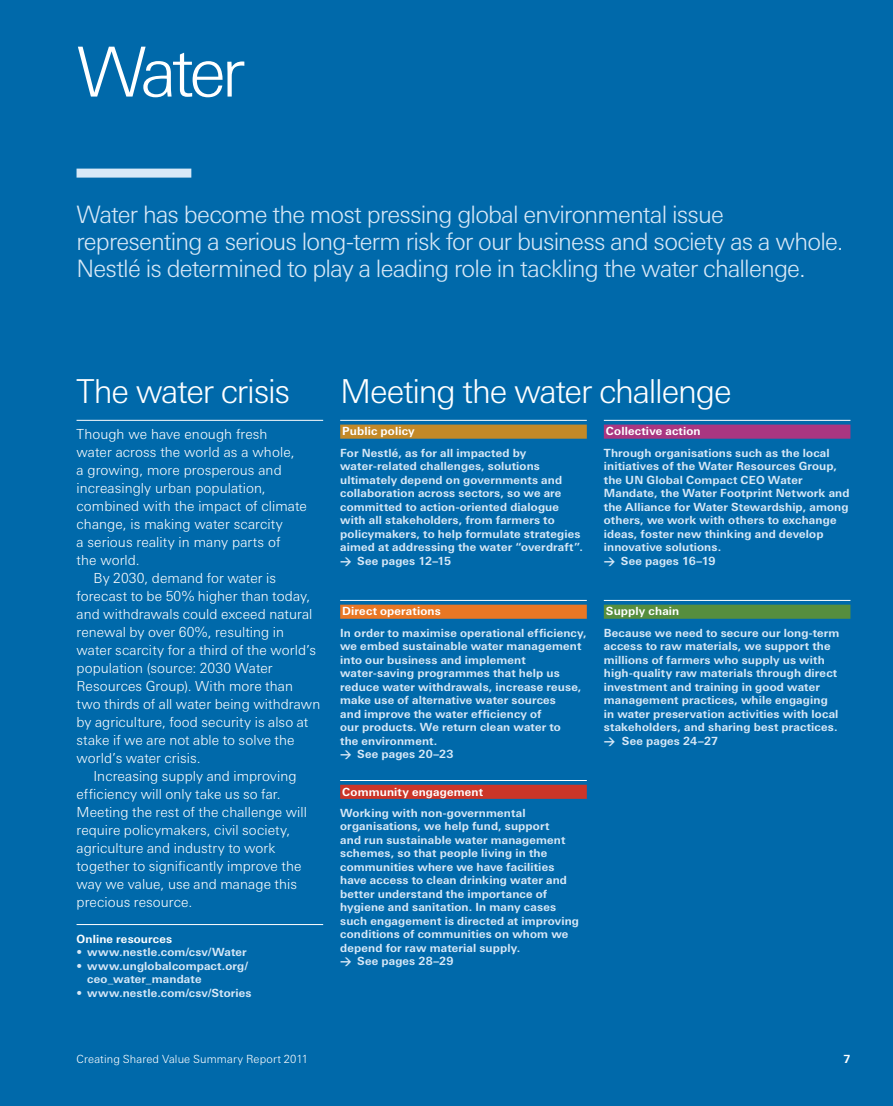
<style>
.page{position:relative;width:893px;height:1106px;background:#0069aa}
.page>*{position:absolute;margin:0;border:0;box-sizing:border-box;transform-origin:0 0}
.t1{font:300 69px "LT Univers Basic";letter-spacing:-.07em;color:#fff}
.t2{font:300 33px "LT Univers Basic";letter-spacing:-.04em;color:#fff}
.t3{font:300 24px/27px "LT Univers Basic";letter-spacing:-.035em;color:#d7e8f7}
.t4{font:300 13.8px "LT Univers Basic";letter-spacing:.005em;color:#fff}
.t5{font:700 11.25px/13.5px "LT Univers Basic";letter-spacing:.015em;color:#d7e8f7}
.t6{font:700 11.25px "LT Univers Basic";letter-spacing:.015em;color:#fff}
.t7{font:300 11.25px "LT Univers Basic";letter-spacing:.01em;color:#fff}
.s1{font-family:"DIN Bold Alternate";font-weight:400}
</style>
<div class="page">
<div style="left:77px;top:169px;width:114px;height:9px;background:#d7e8f7"></div>
<hr style="left:77px;top:420px;width:246px;height:1px;background:#fff">
<hr style="left:77px;top:924px;width:246px;height:1px;background:#fff">
<hr style="left:340px;top:420px;width:247px;height:1px;background:#fff">
<div style="left:340px;top:424px;width:247px;height:15px;background:#c38927"></div>
<hr style="left:340px;top:600px;width:247px;height:1px;background:#fff">
<div style="left:340px;top:604px;width:247px;height:15px;background:#e97724"></div>
<hr style="left:340px;top:780px;width:247px;height:1px;background:#fff">
<div style="left:340px;top:784px;width:247px;height:15px;background:#cb3528"></div>
<hr style="left:604px;top:600px;width:246px;height:1px;background:#fff">
<div style="left:604px;top:604px;width:246px;height:15px;background:#568e3e"></div>
<hr style="left:604px;top:420px;width:246px;height:1px;background:#fff">
<div style="left:604px;top:424px;width:246px;height:15px;background:#a93681"></div>
<h1 class="t1" style="left:77px;top:31px;width:170px">Water</h1>
<h3 class="t3" style="left:77px;top:200px;width:769px">Water has become the most pressing global environmental issue representing a serious long‑term risk for our business and society as a whole.<br>Nestlé is determined to play a leading role in tackling the water challenge.</h3>
<h2 class="t2" style="left:77px;top:371px;width:215px">The water crisis</h2>
<p class="t4" style="left:77px;top:425px;width:193px">Though we have enough fresh</p>
<p class="t4" style="left:77px;top:443px;width:220px">water across the world as a whole,</p>
<p class="t4" style="left:77px;top:461px;width:207px">a growing, more prosperous and</p>
<p class="t4" style="left:77px;top:479px;width:191px">increasingly urban population,</p>
<p class="t4" style="left:77px;top:497px;width:232px">combined with the impact of climate</p>
<p class="t4" style="left:77px;top:515px;width:208px">change, is making water scarcity</p>
<p class="t4" style="left:77px;top:533px;width:205px">a serious reality in many parts of</p>
<p class="t4" style="left:77px;top:551px;width:65px">the world.</p>
<p class="t4" style="left:94px;top:569px;width:184px">By 2030, demand for water is</p>
<p class="t4" style="left:77px;top:587px;width:235px">forecast to be 50% higher than today,</p>
<p class="t4" style="left:77px;top:605px;width:237px">and withdrawals could exceed natural</p>
<p class="t4" style="left:77px;top:623px;width:209px">renewal by over 60%, resulting in</p>
<p class="t4" style="left:77px;top:641px;width:241px">water scarcity for a third of the world’s</p>
<p class="t4" style="left:77px;top:659px;width:198px">population (source: 2030 Water</p>
<p class="t4" style="left:77px;top:677px;width:218px">Resources Group). With more than</p>
<p class="t4" style="left:77px;top:695px;width:245px">two thirds of all water being withdrawn</p>
<p class="t4" style="left:77px;top:713px;width:233px">by agriculture, food security is also at</p>
<p class="t4" style="left:77px;top:731px;width:220px">stake if we are not able to solve the</p>
<p class="t4" style="left:77px;top:749px;width:126px">world’s water crisis.</p>
<p class="t4" style="left:94px;top:767px;width:205px">Increasing supply and improving</p>
<p class="t4" style="left:77px;top:785px;width:206px">efficiency will only take us so far.</p>
<p class="t4" style="left:77px;top:803px;width:232px">Meeting the rest of the challenge will</p>
<p class="t4" style="left:77px;top:821px;width:215px">require policymakers, civil society,</p>
<p class="t4" style="left:77px;top:839px;width:200px">agriculture and industry to work</p>
<p class="t4" style="left:77px;top:857px;width:226px">together to significantly improve the</p>
<p class="t4" style="left:77px;top:875px;width:222px">way we value, use and manage this</p>
<p class="t4" style="left:77px;top:893px;width:117px">precious resource.</p>
<p class="t6" style="left:77px;top:932px;width:97px">Online resources</p>
<p class="t5" style="left:77px;top:945px;width:172px">• www.nestle.com/csv/Water</p>
<p class="t5" style="left:87px;top:959px;width:162px;text-indent:-11px">• www.unglobalcompact.org/ ceo_water_mandate</p>
<p class="t5" style="left:77px;top:986px;width:176px">• www.nestle.com/csv/Stories</p>
<h2 class="t2" style="left:340px;top:371px;width:393px">Meeting the water challenge</h2>
<p class="t6" style="left:342px;top:424px;width:74px">Public policy</p>
<p class="t5" style="left:340px;top:446px;width:244px">For Nestlé, as for all impacted by water‑related challenges, solutions ultimately depend on governments and collaboration across sectors, so we are committed to action‑oriented dialogue with all stakeholders, from farmers to policymakers, to help formulate strategies aimed at addressing the water “overdraft”. <span class="s1">&gt;</span> See pages 12–15</p>
<p class="t6" style="left:342px;top:604px;width:100px">Direct operations</p>
<p class="t5" style="left:340px;top:626px;width:248px">In order to maximise operational efficiency, we embed sustainable water management into our business and implement water‑saving programmes that help us reduce water withdrawals, increase reuse, make use of alternative water sources<br>and improve the water efficiency of<br>our products. We return clean water to<br>the environment.<br><span class="s1">&gt;</span> See pages 20–23</p>
<p class="t6" style="left:342px;top:784px;width:142px">Community engagement</p>
<p class="t5" style="left:340px;top:806px;width:240px">Working with non‑governmental organisations, we help fund, support<br>and run sustainable water management schemes, so that people living in the communities where we have facilities have access to clean drinking water and better understand the importance of hygiene and sanitation. In many cases such engagement is directed at improving conditions of communities on whom we depend for raw material supply.<br><span class="s1">&gt;</span> See pages 28–29</p>
<p class="t6" style="left:606px;top:424px;width:96px">Collective action</p>
<p class="t5" style="left:604px;top:446px;width:247px">Through organisations such as the local initiatives of the Water Resources Group, the UN Global Compact CEO Water Mandate, the Water Footprint Network and the Alliance for Water Stewardship, among others, we work with others to exchange ideas, foster new thinking and develop innovative solutions.<br><span class="s1">&gt;</span> See pages 16–19</p>
<p class="t6" style="left:606px;top:604px;width:75px">Supply chain</p>
<p class="t5" style="left:604px;top:626px;width:237px">Because we need to secure our long‑term access to raw materials, we support the millions of farmers who supply us with high‑quality raw materials through direct investment and training in good water management practices, while engaging in water preservation activities with local stakeholders, and sharing best practices. <span class="s1">&gt;</span> See pages 24–27</p>
<p class="t7" style="left:77px;top:1052px;width:233px">Creating Shared Value Summary Report 2011</p>
<p class="t6" style="left:843px;top:1052px;width:9px">7</p>
</div>
